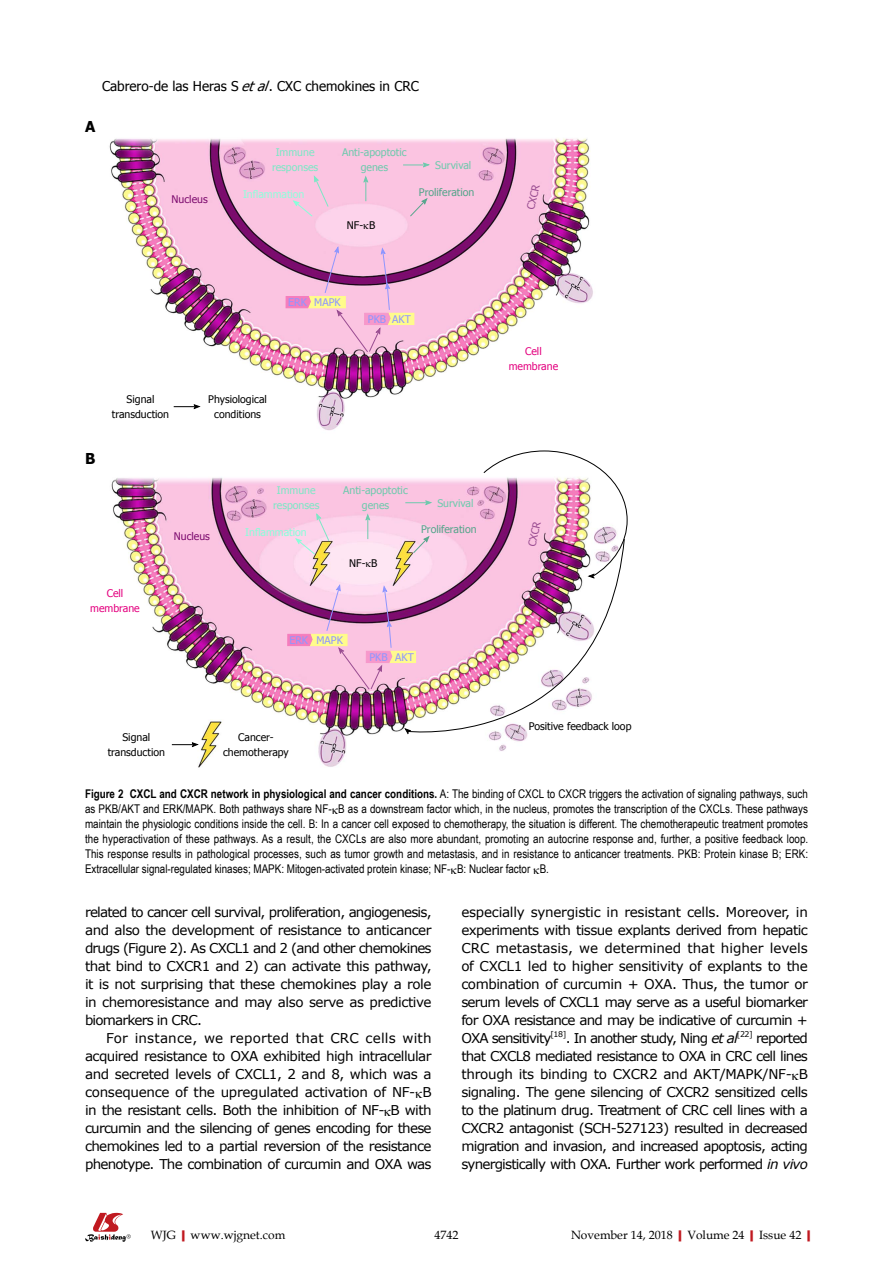
<style>
.page{position:relative;width:893px;height:1263px;background:#fff}
.page>*{position:absolute;margin:0;border:0;box-sizing:border-box;transform-origin:0 0}
.t1{font:700 15px "Tahoma";color:#000}
.t2{font:13.5px/18px "Verdana";letter-spacing:-.045em;color:#000;text-align:justify}
.t3{font:13.5px "Verdana";letter-spacing:-.02em;color:#000}
.t4{font:13.5px "Tahoma";color:#000}
.t5{font:13.5px "Verdana";letter-spacing:.015em;color:#000}
.t6{font:13.5px "Verdana";letter-spacing:-.065em;color:#000}
.t7{font:12px/15px "Arial Narrow";color:#000;text-align:justify}
.t8{font:12px "Book Antiqua";color:#000}
.t9{font:10.5px/15px "Tahoma";color:#000;text-align:center}
.t10{font:10.5px/15px "Tahoma";color:#6ecaad;text-align:center}
.t11{font:10.5px/15px "Tahoma";color:#7ce8c6;text-align:center}
.t12{font:10.5px "Tahoma";color:#55a58b}
.t13{font:10.5px "Tahoma";color:#8e96ff}
.t14{font:10.5px/15px "Tahoma";color:#e4007f;text-align:center}
.t15{font:10.5px "Tahoma";color:#7d0c6f}
.t16{font:10.5px "Tahoma";color:#88ffda}
.t17{font:10.5px "Tahoma";color:#8effdb}
.t18{font:10.5px "Tahoma";color:#994c91}
.t19{font:7.8px "Verdana";color:#000}
.s1{font-style:italic}
.s2{font-weight:700}
.s3{font-weight:700;color:#c01920}
</style>
<div class="page">
<svg style="left:85px;top:1213px;width:46px;height:29px"></svg>
<img style="left:111px;top:477px;width:372px;height:291px">
<svg style="left:172px;top:742px;width:26px;height:5px"></svg>
<svg style="left:296px;top:514px;width:33px;height:41px"></svg>
<svg style="left:413px;top:536px;width:16px;height:3px"></svg>
<svg style="left:405px;top:500px;width:26px;height:5px"></svg>
<svg style="left:365px;top:514px;width:5px;height:25px"></svg>
<img style="left:483px;top:450px;width:145px;height:89px">
<img style="left:407px;top:539px;width:218px;height:214px">
<svg style="left:405px;top:728px;width:6px;height:6px"></svg>
<div style="left:309px;top:634px;width:38px;height:12px;background:#fffc8c"></div>
<div style="left:389px;top:651px;width:27px;height:11px;background:#fffa8e"></div>
<div style="left:389px;top:651px;width:27px;height:12px;border:1px solid #fffe88"></div>
<svg style="left:326px;top:585px;width:66px;height:105px"></svg>
<svg style="left:287px;top:634px;width:26px;height:12px"></svg>
<img style="left:109px;top:138px;width:484px;height:293px">
<svg style="left:174px;top:404px;width:26px;height:5px"></svg>
<svg style="left:293px;top:176px;width:36px;height:41px"></svg>
<svg style="left:410px;top:198px;width:17px;height:19px"></svg>
<svg style="left:363px;top:176px;width:5px;height:25px"></svg>
<svg style="left:403px;top:163px;width:26px;height:4px"></svg>
<div style="left:308px;top:296px;width:37px;height:12px;background:#fffc8c"></div>
<div style="left:387px;top:313px;width:27px;height:11px;background:#fffa8e"></div>
<div style="left:387px;top:313px;width:27px;height:12px;border:1px solid #fffe88"></div>
<svg style="left:325px;top:247px;width:66px;height:105px"></svg>
<svg style="left:286px;top:296px;width:25px;height:12px"></svg>
<svg style="left:366px;top:562px;width:5px;height:5px"></svg>
<svg style="left:363px;top:224px;width:6px;height:5px"></svg>
<p class="t4" style="left:102px;top:77px;width:318px">Cabrero-de las Heras S <span class="s1">etal</span>. CXC chemokines in CRC</p>
<p class="t1" style="left:85px;top:116px;width:12px">A</p>
<p class="t15" style="left:172px;top:192px;width:38px">Nucleus</p>
<p class="t11" style="left:272px;top:144px;width:48px">Immune responses</p>
<p class="t10" style="left:342px;top:144px;width:66px">Anti-apoptotic genes</p>
<p class="t17" style="left:243px;top:187px;width:63px">Inflammation</p>
<p class="t9" style="left:347px;top:217px;width:30px">NF- B</p>
<p class="t10" style="left:435px;top:157px;width:38px">Survival</p>
<p class="t12" style="left:419px;top:185px;width:57px">Proliferation</p>
<p class="t18" style="left:524px;top:208px;width:27px;rotate:-77deg">CXCR</p>
<p class="t1" style="left:85px;top:448px;width:12px">B</p>
<p class="t13" style="left:288px;top:295px;width:54px">ERK MAPK</p>
<p class="t13" style="left:368px;top:312px;width:44px">PKB AKT</p>
<p class="t9" style="left:112px;top:391px;width:59px">Signal transduction</p>
<p class="t9" style="left:208px;top:391px;width:60px">Physiological conditions</p>
<p class="t14" style="left:509px;top:343px;width:51px">Cell membrane</p>
<p class="t11" style="left:273px;top:482px;width:48px">Immune responses</p>
<p class="t10" style="left:343px;top:482px;width:66px">Anti-apoptotic genes</p>
<p class="t10" style="left:437px;top:495px;width:38px">Survival</p>
<p class="t12" style="left:421px;top:522px;width:57px">Proliferation</p>
<p class="t15" style="left:174px;top:529px;width:38px">Nucleus</p>
<p class="t18" style="left:525px;top:545px;width:27px;rotate:-77deg">CXCR</p>
<p class="t16" style="left:245px;top:525px;width:63px">Inflammation</p>
<p class="t9" style="left:349px;top:555px;width:30px">NF- B</p>
<p class="t14" style="left:90px;top:585px;width:51px">Cell membrane</p>
<p class="t13" style="left:289px;top:633px;width:55px">ERK MAPK</p>
<p class="t13" style="left:369px;top:650px;width:46px">PKB AKT</p>
<p class="t9" style="left:108px;top:729px;width:59px">Signal transduction</p>
<p class="t9" style="left:223px;top:729px;width:67px">Cancer&shy;chemotherapy</p>
<p class="t9" style="left:529px;top:718px;width:104px">Positive feedback loop</p>
<p class="t7" style="left:85px;top:786px;width:725px"><span class="s2">Figure 2 CXCL and CXCR network in physiological and cancer conditions.</span> A: The binding of CXCL to CXCR triggers the activation of signaling pathways, such as PKB/AKT and ERK/MAPK. Both pathways share NF- B as a downstream factor which, in the nucleus, promotes the transcription of the CXCLs. These pathways maintain the physiologic conditions inside the cell. B: In a cancer cell exposed to chemotherapy, the situation is different. The chemotherapeutic treatment promotes the hyperactivation of these pathways. As a result, the CXCLs are also more abundant, promoting an autocrine response and, further, a positive feedback loop.<br>This response results in pathological processes, such as tumor growth and metastasis, and in resistance to anticancer treatments. PKB: Protein kinase B; ERK:<br>Extracellular signal-regulated kinases; MAPK: Mitogen-activated protein kinase; NF- B: Nuclear factor B.</p>
<p class="t2" style="left:85px;top:903px;width:348px">related to cancer cell survival, proliferation, angiogenesis,</p>
<p class="t2" style="left:85px;top:921px;width:348px">and also the development of resistance to anticancer</p>
<p class="t2" style="left:85px;top:939px;width:348px">drugs (Figure 2). As CXCL1 and 2 (and other chemokines</p>
<p class="t2" style="left:85px;top:957px;width:348px">that bind to CXCR1 and 2) can activate this pathway,</p>
<p class="t2" style="left:85px;top:975px;width:348px">it is not surprising that these chemokines play a role</p>
<p class="t2" style="left:85px;top:993px;width:348px">in chemoresistance and may also serve as predictive</p>
<p class="t2" style="left:85px;top:1011px;width:119px">biomarkers in CRC.</p>
<p class="t5" style="left:106px;top:1030px;width:327px">For instance, we reported that CRC cells with</p>
<p class="t2" style="left:85px;top:1047px;width:348px">acquired resistance to OXA exhibited high intracellular</p>
<p class="t2" style="left:85px;top:1065px;width:348px">and secreted levels of CXCL1, 2 and 8, which was a</p>
<p class="t3" style="left:85px;top:1084px;width:348px">consequence of the upregulated activation of NF- B</p>
<p class="t2" style="left:85px;top:1101px;width:348px">in the resistant cells. Both the inhibition of NF- B with</p>
<p class="t2" style="left:85px;top:1119px;width:348px">curcumin and the silencing of genes encoding for these</p>
<p class="t2" style="left:85px;top:1137px;width:348px">chemokines led to a partial reversion of the resistance</p>
<p class="t2" style="left:85px;top:1155px;width:348px">phenotype. The combination of curcumin and OXA was</p>
<p class="t2" style="left:461px;top:903px;width:348px">especially synergistic in resistant cells. Moreover, in experiments with tissue explants derived from hepatic CRC metastasis, we determined that higher levels of CXCL1 led to higher sensitivity of explants to the combination of curcumin + OXA. Thus, the tumor or serum levels of CXCL1 may serve as a useful biomarker for OXA resistance and may be indicative of curcumin + OXA sensitivity</p>
<p class="t19" style="left:551px;top:1029px;width:17px">[18]</p>
<p class="t6" style="left:566px;top:1030px;width:174px">. In another study, Ning <span class="s1">et al</span></p>
<p class="t19" style="left:737px;top:1029px;width:17px">[22]</p>
<p class="t2" style="left:461px;top:1029px;width:348px;text-indent:295px">reported that CXCL8 mediated resistance to OXA in CRC cell lines through its binding to CXCR2 and AKT/MAPK/NF- B signaling. The gene silencing of CXCR2 sensitized cells to the platinum drug. Treatment of CRC cell lines with a CXCR2 antagonist (SCH-527123) resulted in decreased migration and invasion, and increased apoptosis, acting synergistically with OXA. Further work performed <span class="s1">in vivo</span></p>
<p class="t8" style="left:151px;top:1226px;width:136px">WJG<span class="s3">|</span>www.wjgnet.com</p>
<p class="t8" style="left:434px;top:1226px;width:25px">4742</p>
<p class="t8" style="left:571px;top:1226px;width:246px">November 14, 2018<span class="s3">|</span>Volume 24<span class="s3">|</span>Issue 42<span class="s3">|</span></p>
</div>
